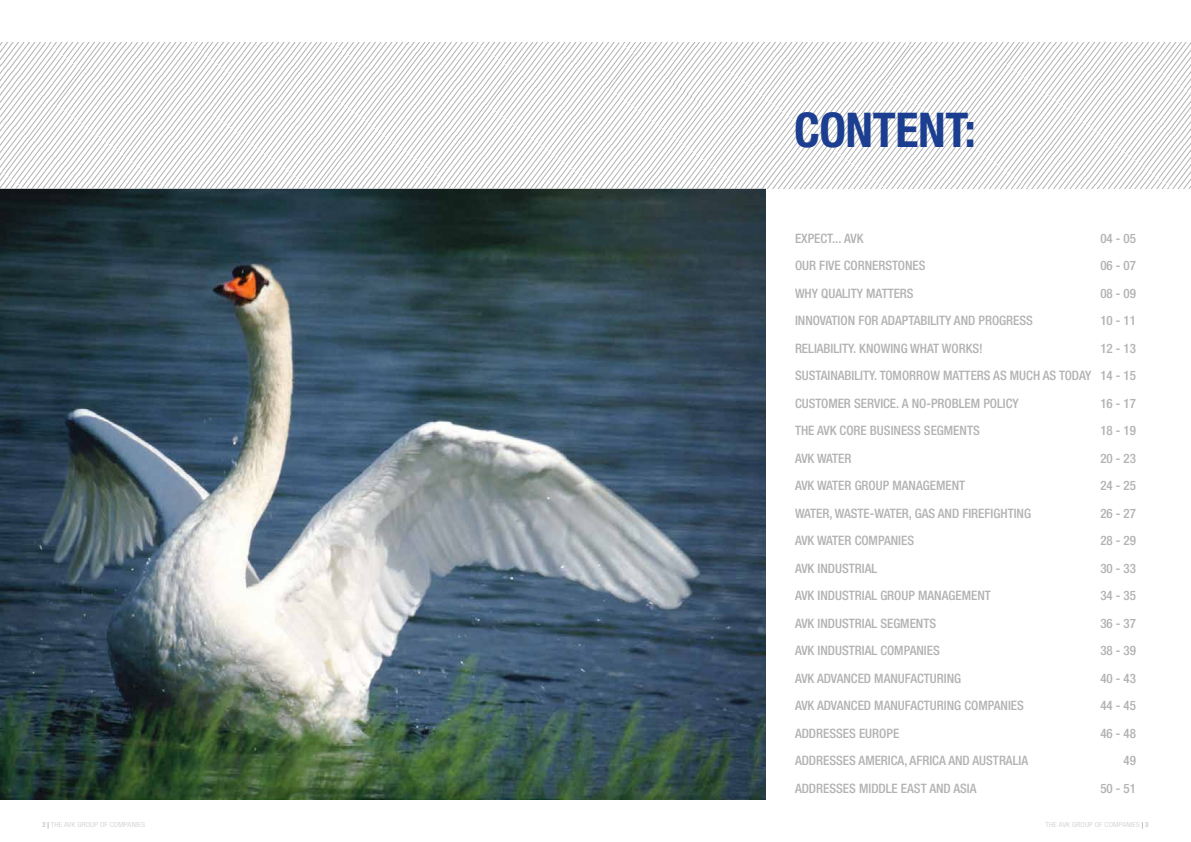
<style>
.page{position:relative;width:1191px;height:842px;background:#fff}
.page>*{position:absolute;margin:0;border:0;box-sizing:border-box;transform-origin:0 0}
.t1{font:700 condensed 48px "Helvetica Neue LT Pro";letter-spacing:-.01em;color:#1b3e90}
.t2{font:500 condensed 13px/27.5px "Helvetica Neue LT Pro";color:#b3b2b2;text-align:justify}
.t3{font:300 condensed 7px "Helvetica Neue LT Pro";letter-spacing:.035em;color:#cacaca;scale:1.1 1}
.s1{font-weight:700}
.s2{font-family:"Times New Roman";font-weight:700;font-stretch:normal;color:#706f6f}
</style>
<div class="page">
<img style="left:0;top:189px;width:765px;height:610px">
<svg style="left:0;top:43px;width:1191px;height:146px"></svg>
<h1 class="t1" style="left:794px;top:100px;width:183px">CONTENT:</h1>
<p class="t2" style="left:795px;top:224px;width:70px">EXPECT... AVK</p>
<p class="t2" style="left:1100px;top:224px;width:37px">04 - 05</p>
<p class="t2" style="left:795px;top:252px;width:132px">OUR FIVE CORNERSTONES</p>
<p class="t2" style="left:1100px;top:252px;width:37px">06 - 07</p>
<p class="t2" style="left:795px;top:279px;width:120px">WHY QUALITY MATTERS</p>
<p class="t2" style="left:1100px;top:279px;width:37px">08 - 09</p>
<p class="t2" style="left:795px;top:307px;width:239px">INNOVATION FOR ADAPTABILITY AND PROGRESS</p>
<p class="t2" style="left:1100px;top:307px;width:37px">10 - 11</p>
<p class="t2" style="left:795px;top:334px;width:189px">RELIABILITY. KNOWING WHAT WORKS!</p>
<p class="t2" style="left:795px;top:334px;width:343px;text-indent:305px">12 - 13<br>SUSTAINABILITY. TOMORROW MATTERS AS MUCH AS TODAY 14 - 15<br>CUSTOMER SERVICE. A NO-PROBLEM POLICY</p>
<p class="t2" style="left:1100px;top:389px;width:37px">16 - 17</p>
<p class="t2" style="left:795px;top:417px;width:186px">THE AVK CORE BUSINESS SEGMENTS</p>
<p class="t2" style="left:1100px;top:417px;width:37px">18 - 19</p>
<p class="t2" style="left:795px;top:444px;width:58px">AVK WATER</p>
<p class="t2" style="left:1100px;top:444px;width:37px">20 - 23</p>
<p class="t2" style="left:795px;top:472px;width:172px">AVK WATER GROUP MANAGEMENT</p>
<p class="t2" style="left:1100px;top:472px;width:37px">24 - 25</p>
<p class="t2" style="left:795px;top:499px;width:237px">WATER, WASTE-WATER, GAS AND FIREFIGHTING</p>
<p class="t2" style="left:1100px;top:499px;width:37px">26 - 27</p>
<p class="t2" style="left:795px;top:527px;width:121px">AVK WATER COMPANIES</p>
<p class="t2" style="left:1100px;top:527px;width:37px">28 - 29</p>
<p class="t2" style="left:795px;top:554px;width:84px">AVK INDUSTRIAL</p>
<p class="t2" style="left:1100px;top:554px;width:37px">30 - 33</p>
<p class="t2" style="left:795px;top:582px;width:197px">AVK INDUSTRIAL GROUP MANAGEMENT</p>
<p class="t2" style="left:1100px;top:582px;width:37px">34 - 35</p>
<p class="t2" style="left:795px;top:609px;width:143px">AVK INDUSTRIAL SEGMENTS</p>
<p class="t2" style="left:1100px;top:609px;width:37px">36 - 37</p>
<p class="t2" style="left:795px;top:637px;width:146px">AVK INDUSTRIAL COMPANIES</p>
<p class="t2" style="left:1100px;top:637px;width:37px">38 - 39</p>
<p class="t2" style="left:795px;top:664px;width:168px">AVK ADVANCED MANUFACTURING</p>
<p class="t2" style="left:1100px;top:664px;width:37px">40 - 43</p>
<p class="t2" style="left:795px;top:692px;width:230px">AVK ADVANCED MANUFACTURING COMPANIES</p>
<p class="t2" style="left:1100px;top:692px;width:37px">44 - 45</p>
<p class="t2" style="left:795px;top:719px;width:106px">ADDRESSES EUROPE</p>
<p class="t2" style="left:1100px;top:719px;width:37px">46 - 48</p>
<p class="t2" style="left:795px;top:747px;width:235px">ADDRESSES AMERICA, AFRICA AND AUSTRALIA</p>
<p class="t2" style="left:1123px;top:747px;width:14px">49</p>
<p class="t2" style="left:795px;top:774px;width:183px">ADDRESSES MIDDLE EAST AND ASIA</p>
<p class="t2" style="left:1100px;top:774px;width:37px">50 - 51</p>
<p class="t3" style="left:43px;top:821px;width:95px"><span class="s1">2</span> <span class="s2">|</span> THE AVK GROUP OF COMPANIES</p>
<p class="t3" style="left:1045px;top:821px;width:95px">THE AVK GROUP OF COMPANIES <span class="s2">|</span> <span class="s1">3</span></p>
</div>
